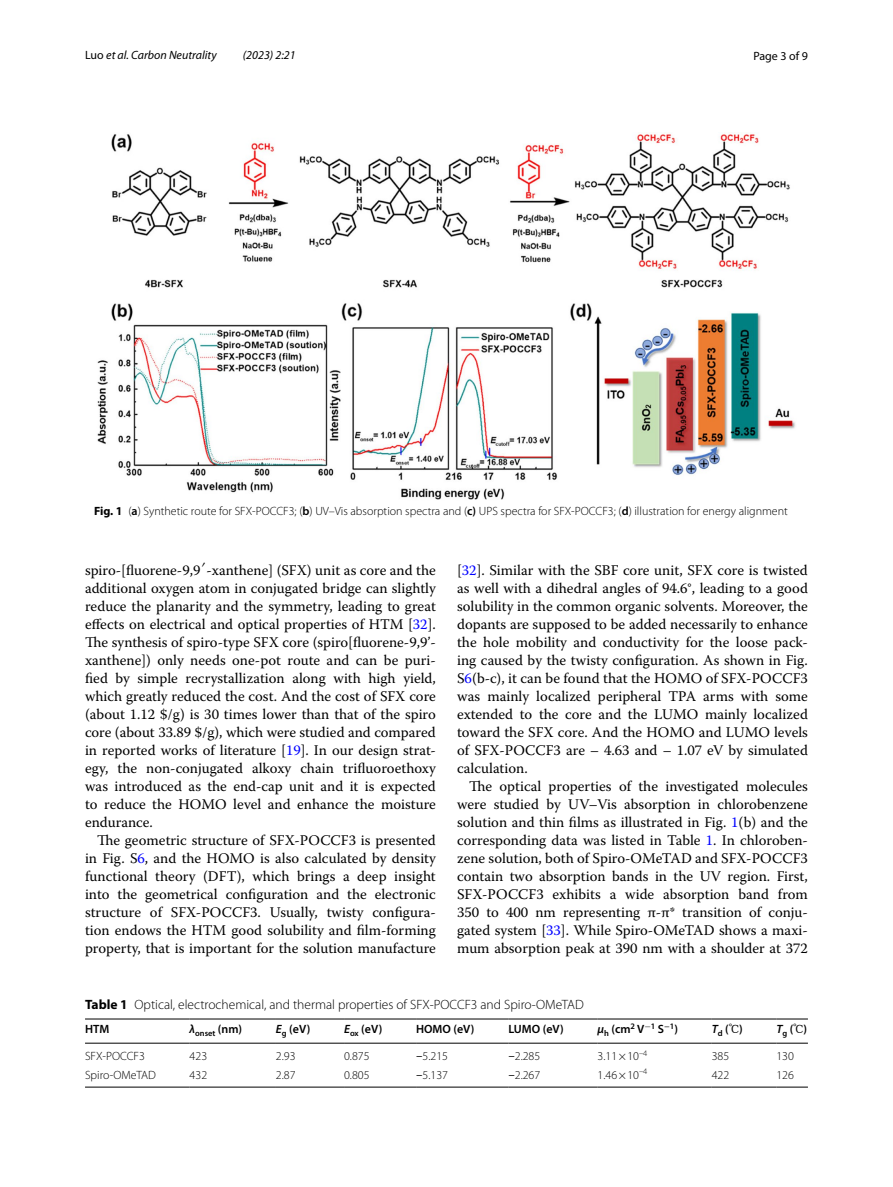
<style>
.page{position:relative;width:893px;height:1187px;background:#fff}
.page>*{position:absolute;margin:0;border:0;box-sizing:border-box;transform-origin:0 0}
.t1{font:14.7px/18px "Warnock Pro";color:#000;text-align:justify}
.t2{font:300 13.5px "Myriad Pro";color:#000}
.t3{font:300 12px "Myriad Pro";color:#000}
.t4{font:600 12px "Myriad Pro";color:#000}
.t5{font:italic 12px "Myriad Pro";color:#000}
.t6{font:12px "Myriad Pro";color:#000}
.t7{font:600 8.4px "Myriad Pro";color:#000}
.s1{font-style:normal}
.s2{font-weight:700}
.s3{font-weight:600}
.s4{font-family:"Code 2000"}
.s5{color:#00f}
.s6{font-style:italic}
.s7{font-family:"Code 2000";font-weight:400}
.s8{font-family:"Segoe UI";font-weight:400}
</style>
<div class="page">
<img style="left:97px;top:133px;width:698px;height:367px">
<hr style="left:85px;top:1018px;width:105px;height:1px;background:#000">
<hr style="left:85px;top:1042px;width:105px;height:1px;background:#000">
<hr style="left:190px;top:1018px;width:86px;height:1px;background:#000">
<hr style="left:190px;top:1042px;width:86px;height:1px;background:#000">
<hr style="left:276px;top:1018px;width:68px;height:1px;background:#000">
<hr style="left:276px;top:1042px;width:68px;height:1px;background:#000">
<hr style="left:344px;top:1018px;width:72px;height:1px;background:#000">
<hr style="left:344px;top:1042px;width:72px;height:1px;background:#000">
<hr style="left:416px;top:1018px;width:92px;height:1px;background:#000">
<hr style="left:416px;top:1042px;width:92px;height:1px;background:#000">
<hr style="left:508px;top:1018px;width:90px;height:1px;background:#000">
<hr style="left:508px;top:1042px;width:90px;height:1px;background:#000">
<hr style="left:598px;top:1018px;width:114px;height:1px;background:#000">
<hr style="left:598px;top:1042px;width:114px;height:1px;background:#000">
<hr style="left:712px;top:1018px;width:64px;height:1px;background:#000">
<hr style="left:712px;top:1042px;width:64px;height:1px;background:#000">
<hr style="left:776px;top:1018px;width:32px;height:1px;background:#000">
<hr style="left:776px;top:1042px;width:32px;height:1px;background:#000">
<hr style="left:85px;top:1086px;width:105px;height:1px;background:#000">
<hr style="left:190px;top:1086px;width:86px;height:1px;background:#000">
<hr style="left:276px;top:1086px;width:68px;height:1px;background:#000">
<hr style="left:344px;top:1086px;width:72px;height:1px;background:#000">
<hr style="left:416px;top:1086px;width:92px;height:1px;background:#000">
<hr style="left:508px;top:1086px;width:90px;height:1px;background:#000">
<hr style="left:598px;top:1086px;width:114px;height:1px;background:#000">
<hr style="left:712px;top:1086px;width:64px;height:1px;background:#000">
<hr style="left:776px;top:1086px;width:32px;height:1px;background:#000">
<p class="t5" style="left:85px;top:48px;width:133px"><span class="s1">Luo</span> et al. Carbon Neutrality</p>
<p class="t5" style="left:243px;top:48px;width:54px">(2023) 2:21</p>
<p class="t6" style="left:753px;top:48px;width:56px">Page 3 of 9</p>
<p class="t3" style="left:94px;top:504px;width:695px"><span class="s2">Fig. 1</span> (<span class="s3">a</span>) Synthetic route for SFX-POCCF3; (<span class="s3">b</span>) UV–Vis absorption spectra and (<span class="s3">c)</span> UPS spectra for SFX-POCCF3; (<span class="s3">d</span>) illustration for energy alignment</p>
<p class="t1" style="left:85px;top:561px;width:352px">spiro-[fluorene-9,9<span class="s4">′</span>-xanthene] (SFX) unit as core and the additional oxygen atom in conjugated bridge can slightly reduce the planarity and the symmetry, leading to great effects on electrical and optical properties of HTM [<span class="s5">32</span>].<br>The synthesis of spiro-type SFX core (spiro[fluorene-9,9’- xanthene]) only needs one-pot route and can be puri&shy;fied by simple recrystallization along with high yield, which greatly reduced the cost. And the cost of SFX core (about 1.12 $/g) is 30 times lower than that of the spiro core (about 33.89 $/g), which were studied and compared in reported works of literature [<span class="s5">19</span>]. In our design strat&shy;egy, the non-conjugated alkoxy chain trifluoroethoxy was introduced as the end-cap unit and it is expected to reduce the HOMO level and enhance the moisture endurance.</p>
<p class="t1" style="left:85px;top:831px;width:352px;text-indent:12px">The geometric structure of SFX-POCCF3 is presented in Fig. S<span class="s5">6</span>, and the HOMO is also calculated by density functional theory (DFT), which brings a deep insight into the geometrical configuration and the electronic structure of SFX-POCCF3. Usually, twisty configura&shy;tion endows the HTM good solubility and film-forming property, that is important for the solution manufacture</p>
<p class="t1" style="left:457px;top:561px;width:352px">[<span class="s5">32</span>]. Similar with the SBF core unit, SFX core is twisted as well with a dihedral angles of 94.6°, leading to a good solubility in the common organic solvents. Moreover, the dopants are supposed to be added necessarily to enhance the hole mobility and conductivity for the loose pack&shy;ing caused by the twisty configuration. As shown in Fig.<br>S<span class="s5">6</span>(b-c), it can be found that the HOMO of SFX-POCCF3 was mainly localized peripheral TPA arms with some extended to the core and the LUMO mainly localized toward the SFX core. And the HOMO and LUMO levels of SFX-POCCF3 are – 4.63 and – 1.07 eV by simulated calculation.</p>
<p class="t1" style="left:457px;top:777px;width:352px;text-indent:12px">The optical properties of the investigated molecules were studied by UV–Vis absorption in chlorobenzene solution and thin films as illustrated in Fig. <span class="s5">1</span>(b) and the corresponding data was listed in Table <span class="s5">1</span>. In chloroben&shy;zene solution, both of Spiro-OMeTAD and SFX-POCCF3 contain two absorption bands in the UV region. First, SFX-POCCF3 exhibits a wide absorption band from 350 to 400 nm representing π-π* transition of conju&shy;gated system [<span class="s5">33</span>]. While Spiro-OMeTAD shows a maxi&shy;mum absorption peak at 390 nm with a shoulder at 372</p>
<p class="t2" style="left:85px;top:997px;width:500px"><span class="s2">Table 1</span> Optical, electrochemical, and thermal properties of SFX-POCCF3 and Spiro-OMeTAD</p>
<p class="t4" style="left:85px;top:1021px;width:26px">HTM</p>
<p class="t7" style="left:190px;top:1028px;width:54px"><sup>λ</sup>onset <sup>(nm)</sup></p>
<p class="t4" style="left:276px;top:1021px;width:36px"><span class="s6">E</span><sub>g</sub> (eV)</p>
<p class="t4" style="left:344px;top:1021px;width:40px"><span class="s6">E</span><sub>ox</sub> (eV)</p>
<p class="t4" style="left:416px;top:1021px;width:60px">HOMO (eV)</p>
<p class="t4" style="left:508px;top:1021px;width:57px">LUMO (eV)</p>
<p class="t4" style="left:598px;top:1021px;width:82px"><span class="s6">μ</span><sub>h</sub> (cm<sup>2</sup> V<sup>−</sup><sup>1</sup> S<sup>−</sup><sup>1</sup>)</p>
<p class="t4" style="left:712px;top:1021px;width:32px"><span class="s6">T</span><sub>d</sub> (<span class="s7">℃</span>)</p>
<p class="t4" style="left:776px;top:1021px;width:32px"><span class="s6">T</span><sub>g</sub> (<span class="s7">℃</span>)</p>
<p class="t3" style="left:85px;top:1049px;width:61px">SFX-POCCF3</p>
<p class="t3" style="left:190px;top:1049px;width:19px">423</p>
<p class="t3" style="left:276px;top:1049px;width:21px">2.93</p>
<p class="t3" style="left:344px;top:1049px;width:27px">0.875</p>
<p class="t3" style="left:416px;top:1049px;width:33px"><span class="s8">‒</span>5.215</p>
<p class="t3" style="left:508px;top:1049px;width:33px"><span class="s8">‒</span>2.285</p>
<p class="t3" style="left:598px;top:1049px;width:51px">3.11× -10<sup>–4</sup></p>
<p class="t3" style="left:712px;top:1049px;width:19px">385</p>
<p class="t3" style="left:776px;top:1049px;width:19px">130</p>
<p class="t3" style="left:85px;top:1067px;width:72px">Spiro-OMeTAD</p>
<p class="t3" style="left:190px;top:1067px;width:19px">432</p>
<p class="t3" style="left:276px;top:1067px;width:21px">2.87</p>
<p class="t3" style="left:344px;top:1067px;width:27px">0.805</p>
<p class="t3" style="left:416px;top:1067px;width:33px"><span class="s8">‒</span>5.137</p>
<p class="t3" style="left:508px;top:1067px;width:33px"><span class="s8">‒</span>2.267</p>
<p class="t3" style="left:598px;top:1067px;width:51px">1.46× -10<sup>–4</sup></p>
<p class="t3" style="left:712px;top:1067px;width:19px">422</p>
<p class="t3" style="left:776px;top:1067px;width:19px">126</p>
</div>
